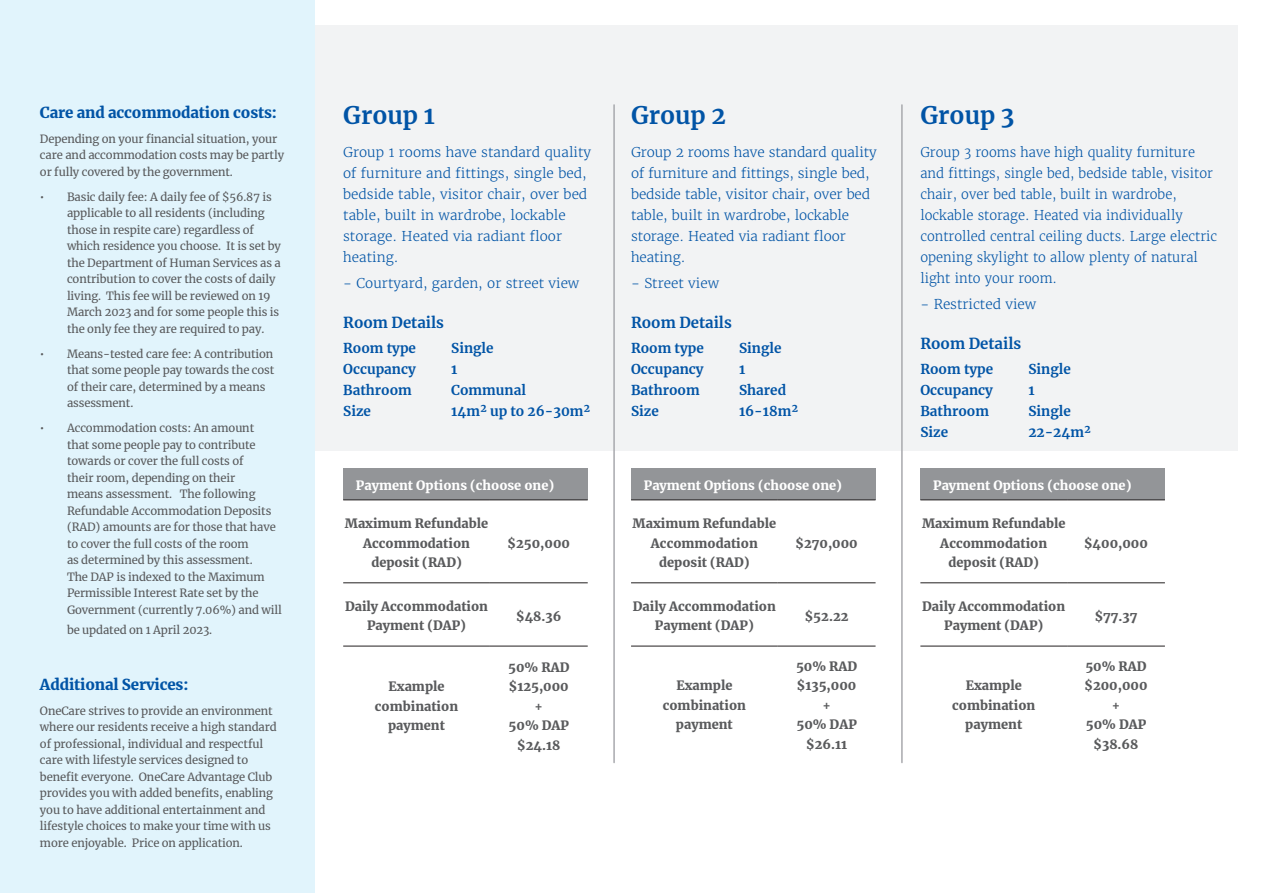
<style>
.page{position:relative;width:1263px;height:893px;background:#fff}
.page>*{position:absolute;margin:0;border:0;box-sizing:border-box;transform-origin:0 0}
.Heading_2{font:700 24px "Merriweather";color:#0154a6}
.Body{font:900 15px "Merriweather";letter-spacing:-.01em;color:#0154a6}
.Body-2{font:700 15px "Merriweather";color:#0154a6}
.Body-3{font:300 13.5px/21px "Merriweather";color:#0154a6}
.Body-4{font:300 13.5px/21px "Merriweather";color:#0154a6;scale:.96 1}
.Body-5{font:700 13.5px "Merriweather";color:#0154a6}
.Body-6{font:900 12.75px/19.5px "Merriweather";color:#595a5c;text-align:center}
.Body-7{font:900 12.75px "Merriweather";color:#fff}
.Body-8{font:11.25px/16.5px "Merriweather";letter-spacing:-.01em;color:#57585a}
</style>
<div class="page">
<div style="left:26px;top:26px;width:1211px;height:425px;background:#f2f3f4"></div>
<div style="left:343px;top:468px;width:245px;height:32px;background:#939598"></div>
<hr style="left:343px;top:500px;width:147px;height:1px;background:#231f20">
<hr style="left:490px;top:500px;width:98px;height:1px;background:#231f20">
<hr style="left:343px;top:583px;width:147px;height:1px;background:#231f20">
<hr style="left:490px;top:583px;width:98px;height:1px;background:#231f20">
<hr style="left:343px;top:646px;width:147px;height:1px;background:#231f20">
<hr style="left:490px;top:646px;width:98px;height:1px;background:#231f20">
<div style="left:631px;top:468px;width:244px;height:32px;background:#939598"></div>
<hr style="left:631px;top:500px;width:147px;height:1px;background:#231f20">
<hr style="left:778px;top:500px;width:97px;height:1px;background:#231f20">
<hr style="left:631px;top:583px;width:147px;height:1px;background:#231f20">
<hr style="left:778px;top:583px;width:97px;height:1px;background:#231f20">
<hr style="left:631px;top:646px;width:147px;height:1px;background:#231f20">
<hr style="left:778px;top:646px;width:97px;height:1px;background:#231f20">
<div style="left:920px;top:468px;width:245px;height:32px;background:#939598"></div>
<hr style="left:920px;top:500px;width:147px;height:1px;background:#231f20">
<hr style="left:1067px;top:500px;width:98px;height:1px;background:#231f20">
<hr style="left:920px;top:583px;width:147px;height:1px;background:#231f20">
<hr style="left:1067px;top:583px;width:98px;height:1px;background:#231f20">
<hr style="left:920px;top:646px;width:147px;height:1px;background:#231f20">
<hr style="left:1067px;top:646px;width:98px;height:1px;background:#231f20">
<hr style="left:613px;top:105px;width:2px;height:657px;background:#a8a9ad">
<hr style="left:901px;top:105px;width:2px;height:657px;background:#a8a9ad">
<div style="left:0;top:0;width:315px;height:893px;background:#e1f4fc"></div>
<p class="Body" style="left:40px;top:102px;width:238px">Care and accommodation costs:</p>
<p class="Body-8" style="left:40px;top:130px;width:246px">Depending on your financial situation, your care and accommodation costs may be partly or fully covered by the government.</p>
<p class="Body-8" style="left:67px;top:188px;width:215px;text-indent:-27px">• Basic daily fee: A daily fee of $56.87 is applicable to all residents (including those in respite care) regardless of which residence you choose. It is set by the Department of Human Services as a contribution to cover the costs of daily living. This fee will be reviewed on 19<br>March 2023 and for some people this is the only fee they are required to pay.</p>
<p class="Body-8" style="left:67px;top:345px;width:209px;text-indent:-27px">• Means-tested care fee: A contribution that some people pay towards the cost of their care, determined by a means assessment.</p>
<p class="Body-8" style="left:67px;top:420px;width:216px;text-indent:-27px">• Accommodation costs: An amount<br>that some people pay to contribute towards or cover the full costs of<br>their room, depending on their<br>means assessment. The following Refundable Accommodation Deposits (RAD) amounts are for those that have to cover the full costs of the room<br>as determined by this assessment.<br>The DAP is indexed to the Maximum Permissible Interest Rate set by the Government (currently 7.06%) and will</p>
<p class="Body-8" style="left:67px;top:621px;width:147px">be updated on 1 April 2023.</p>
<p class="Body" style="left:40px;top:674px;width:150px">Additional Services:</p>
<p class="Body-8" style="left:40px;top:702px;width:238px">OneCare strives to provide an environment where our residents receive a high standard of professional, individual and respectful care with lifestyle services designed to benefit everyone. OneCare Advantage Club provides you with added benefits, enabling you to have additional entertainment and lifestyle choices to make your time with us more enjoyable. Price on application.</p>
<p class="Heading_2" style="left:343px;top:98px;width:93px">Group 1</p>
<p class="Body-3" style="left:343px;top:142px;width:250px">Group 1 rooms have standard quality of furniture and fittings, single bed, bedside table, visitor chair, over bed table, built in wardrobe, lockable storage. Heated via radiant floor heating.</p>
<p class="Body-3" style="left:343px;top:272px;width:238px">- Courtyard, garden, or street view</p>
<p class="Body-2" style="left:343px;top:312px;width:102px">Room Details</p>
<p class="Body-5" style="left:343px;top:339px;width:74px">Room type</p>
<p class="Body-5" style="left:451px;top:339px;width:44px">Single</p>
<p class="Body-5" style="left:343px;top:360px;width:74px">Occupancy</p>
<p class="Body-5" style="left:451px;top:360px;width:8px">1</p>
<p class="Body-5" style="left:343px;top:381px;width:70px">Bathroom</p>
<p class="Body-5" style="left:451px;top:381px;width:76px">Communal</p>
<p class="Body-5" style="left:343px;top:402px;width:29px">Size</p>
<p class="Body-5" style="left:451px;top:402px;width:141px">14m² up to 26-30m²</p>
<p class="Body-7" style="left:356px;top:477px;width:200px">Payment Options (choose one)</p>
<p class="Body-6" style="left:345px;top:513px;width:145px">Maximum Refundable<br>Accommodation deposit (RAD)</p>
<p class="Body-6" style="left:508px;top:533px;width:64px">$250,000</p>
<p class="Body-6" style="left:345px;top:596px;width:145px">Daily Accommodation<br>Payment (DAP)</p>
<p class="Body-6" style="left:516px;top:606px;width:47px">$48.36</p>
<p class="Body-6" style="left:375px;top:677px;width:85px">Example combination payment</p>
<p class="Body-6" style="left:508px;top:657px;width:63px;text-align:left">50% RAD $125,000</p>
<p class="Body-6" style="left:509px;top:696px;width:62px">+<br>50% DAP $24.18</p>
<p class="Heading_2" style="left:631px;top:98px;width:97px">Group 2</p>
<p class="Body-3" style="left:631px;top:142px;width:247px">Group 2 rooms have standard quality of furniture and fittings, single bed, bedside table, visitor chair, over bed table, built in wardrobe, lockable storage. Heated via radiant floor heating.</p>
<p class="Body-3" style="left:631px;top:272px;width:90px">- Street view</p>
<p class="Body-2" style="left:631px;top:312px;width:102px">Room Details</p>
<p class="Body-5" style="left:631px;top:339px;width:74px">Room type</p>
<p class="Body-5" style="left:739px;top:339px;width:44px">Single</p>
<p class="Body-5" style="left:631px;top:360px;width:74px">Occupancy</p>
<p class="Body-5" style="left:739px;top:360px;width:8px">1</p>
<p class="Body-5" style="left:631px;top:381px;width:70px">Bathroom</p>
<p class="Body-5" style="left:739px;top:381px;width:49px">Shared</p>
<p class="Body-5" style="left:631px;top:402px;width:29px">Size</p>
<p class="Body-5" style="left:739px;top:402px;width:61px">16-18m²</p>
<p class="Body-7" style="left:644px;top:477px;width:200px">Payment Options (choose one)</p>
<p class="Body-6" style="left:633px;top:513px;width:145px">Maximum Refundable<br>Accommodation deposit (RAD)</p>
<p class="Body-6" style="left:796px;top:533px;width:64px">$270,000</p>
<p class="Body-6" style="left:633px;top:596px;width:145px">Daily Accommodation<br>Payment (DAP)</p>
<p class="Body-6" style="left:805px;top:606px;width:45px">$52.22</p>
<p class="Body-6" style="left:663px;top:676px;width:85px">Example combination payment</p>
<p class="Body-6" style="left:796px;top:656px;width:63px;text-align:left">50% RAD $135,000</p>
<p class="Body-6" style="left:796px;top:695px;width:62px">+<br>50% DAP $26.11</p>
<p class="Heading_2" style="left:920px;top:98px;width:96px">Group 3</p>
<p class="Body-4" style="left:920px;top:142px;width:311px">Group 3 rooms have high quality furniture and fittings, single bed, bedside table, visitor chair, over bed table, built in wardrobe, lockable storage. Heated via individually controlled central ceiling ducts. Large electric opening skylight to allow plenty of natural light into your room.</p>
<p class="Body-3" style="left:920px;top:293px;width:118px">- Restricted view</p>
<p class="Body-2" style="left:920px;top:333px;width:102px">Room Details</p>
<p class="Body-5" style="left:920px;top:360px;width:74px">Room type</p>
<p class="Body-5" style="left:1028px;top:360px;width:44px">Single</p>
<p class="Body-5" style="left:920px;top:381px;width:74px">Occupancy</p>
<p class="Body-5" style="left:1028px;top:381px;width:8px">1</p>
<p class="Body-5" style="left:920px;top:402px;width:70px">Bathroom</p>
<p class="Body-5" style="left:1028px;top:402px;width:44px">Single</p>
<p class="Body-5" style="left:920px;top:423px;width:29px">Size</p>
<p class="Body-5" style="left:1028px;top:423px;width:64px">22-24m²</p>
<p class="Body-7" style="left:933px;top:477px;width:200px">Payment Options (choose one)</p>
<p class="Body-6" style="left:922px;top:513px;width:145px">Maximum Refundable<br>Accommodation deposit (RAD)</p>
<p class="Body-6" style="left:1084px;top:533px;width:65px">$400,000</p>
<p class="Body-6" style="left:922px;top:596px;width:145px">Daily Accommodation<br>Payment (DAP)</p>
<p class="Body-6" style="left:1095px;top:606px;width:44px">$77.37</p>
<p class="Body-6" style="left:952px;top:676px;width:85px">Example combination payment</p>
<p class="Body-6" style="left:1084px;top:656px;width:64px;text-align:left">50% RAD $200,000</p>
<p class="Body-6" style="left:1086px;top:695px;width:62px">+<br>50% DAP $38.68</p>
</div>
